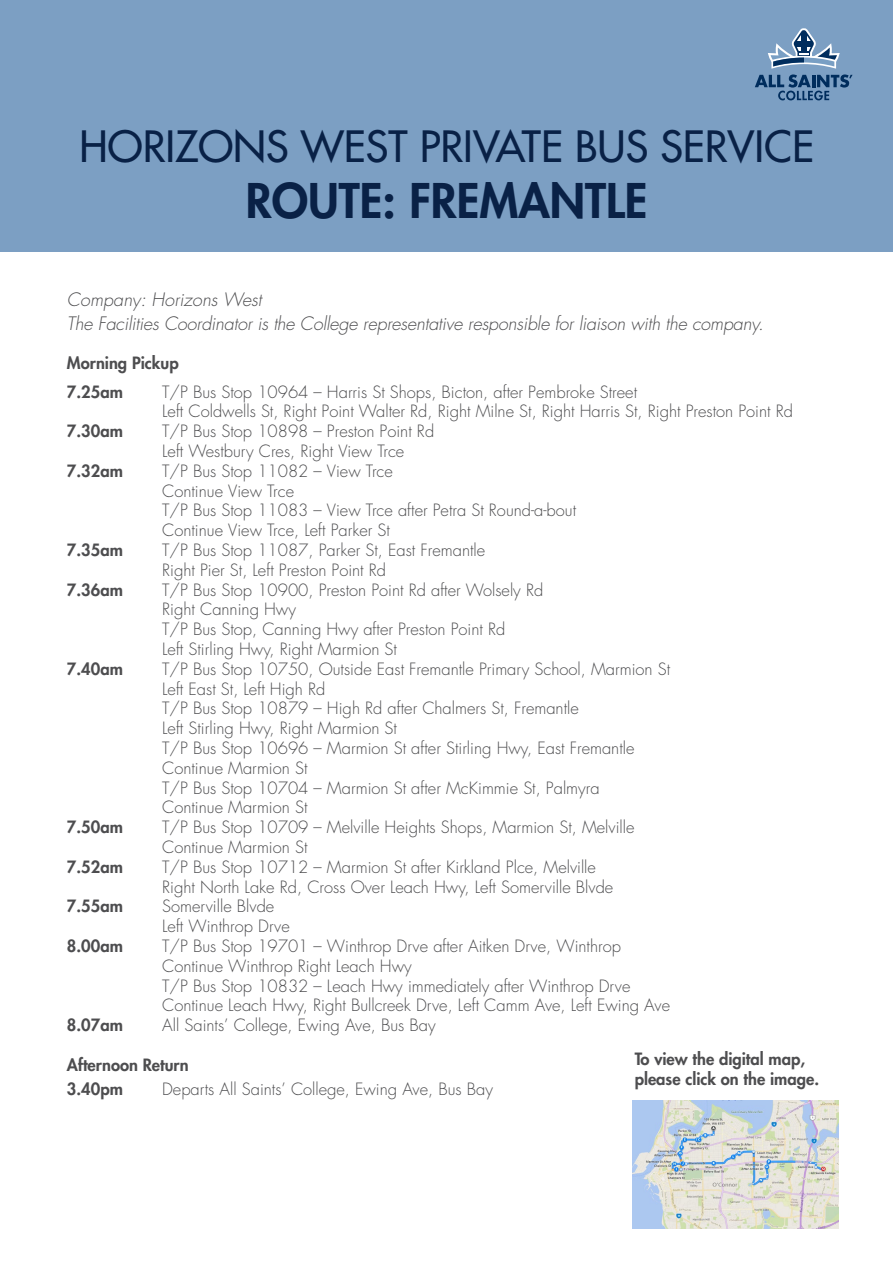
<style>
.page{position:relative;width:893px;height:1263px;background:#fff}
.page>*{position:absolute;margin:0;border:0;box-sizing:border-box;transform-origin:0 0}
.t1{font:800 46.5px "Futura Std";color:#092146}
.t2{font:500 42px "Futura Std";color:#092146}
.t3{font:italic 300 18px/23.4px "Futura Std";color:#4d4d4f}
.t4{font:300 16.5px/19.8px "Futura Std";color:#4d4d4f}
.t5{font:800 16.5px/28.3px "Futura Std";color:#4d4d4f}
</style>
<div class="page">
<div style="left:0;top:0;width:893px;height:252px;background:#7c9fc3"></div>
<svg style="left:755px;top:28px;width:98px;height:72px"></svg>
<svg style="left:773px;top:58px;width:31px;height:8px"></svg>
<img style="left:633px;top:1100px;width:206px;height:129px">
<h2 class="t2" style="left:80px;top:120px;width:736px">HORIZONS WEST PRIVATE BUS SERVICE</h2>
<h1 class="t1" style="left:246px;top:171px;width:403px">ROUTE: FREMANTLE</h1>
<p class="t3" style="left:67px;top:288px;width:702px">Company : Horizons West<br>The Facilities Coordinator is the College representative responsible for liaison with the company.</p>
<p class="t5" style="left:67px;top:349px;width:113px">Morning Pickup<br>7.25am</p>
<p class="t4" style="left:162px;top:382px;width:632px">T/P Bus Stop 10964 – Harris St Shops, Bicton, after Pembroke Street<br>Left Coldwells St, Right Point Walter Rd, Right Milne St, Right Harris St, Right Preston Point Rd</p>
<p class="t5" style="left:67px;top:417px;width:57px">7.30am</p>
<p class="t4" style="left:162px;top:422px;width:274px">T/P Bus Stop 10898 – Preston Point Rd<br>Left Westbury Cres, Right View Trce</p>
<p class="t5" style="left:67px;top:456px;width:57px">7.32am</p>
<p class="t4" style="left:162px;top:461px;width:415px">T/P Bus Stop 11082 – View Trce<br>Continue View Trce<br>T/P Bus Stop 11083 – View Trce after Petra St Round-a-bout Continue View Trce, Left Parker St</p>
<p class="t5" style="left:67px;top:536px;width:57px">7.35am</p>
<p class="t4" style="left:162px;top:540px;width:325px">T/P Bus Stop 11087, Parker St, East Fremantle<br>Right Pier St, Left Preston Point Rd</p>
<p class="t5" style="left:67px;top:575px;width:57px">7.36am</p>
<p class="t4" style="left:162px;top:580px;width:383px">T/P Bus Stop 10900, Preston Point Rd after Wolsely Rd Right Canning Hwy<br>T/P Bus Stop, Canning Hwy after Preston Point Rd<br>Left Stirling Hwy, Right Marmion St</p>
<p class="t5" style="left:67px;top:654px;width:57px">7.40am</p>
<p class="t4" style="left:162px;top:659px;width:509px">T/P Bus Stop 10750, Outside East Fremantle Primary School, Marmion St Left East St, Left High Rd<br>T/P Bus Stop 10879 – High Rd after Chalmers St, Fremantle<br>Left Stirling Hwy, Right Marmion St<br>T/P Bus Stop 10696 – Marmion St after Stirling Hwy, East Fremantle Continue Marmion St<br>T/P Bus Stop 10704 – Marmion St after McKimmie St, Palmyra<br>Continue Marmion St</p>
<p class="t5" style="left:67px;top:813px;width:57px">7.50am</p>
<p class="t4" style="left:162px;top:818px;width:474px">T/P Bus Stop 10709 – Melville Heights Shops, Marmion St, Melville<br>Continue Marmion St</p>
<p class="t5" style="left:67px;top:852px;width:57px">7.52am</p>
<p class="t4" style="left:162px;top:857px;width:453px">T/P Bus Stop 10712 – Marmion St after Kirkland Plce, Melville<br>Right North Lake Rd, Cross Over Leach Hwy, Left Somerville Blvde</p>
<p class="t5" style="left:67px;top:892px;width:57px">7.55am</p>
<p class="t4" style="left:162px;top:897px;width:129px">Somerville Blvde<br>Left Winthrop Drve</p>
<p class="t5" style="left:67px;top:932px;width:57px">8.00am</p>
<p class="t4" style="left:162px;top:936px;width:509px">T/P Bus Stop 19701 – Winthrop Drve after Aitken Drve, Winthrop Continue Winthrop Right Leach Hwy<br>T/P Bus Stop 10832 – Leach Hwy immediately after Winthrop Drve Continue Leach Hwy, Right Bullcreek Drve, Left Camm Ave, Left Ewing Ave</p>
<p class="t5" style="left:67px;top:1011px;width:57px">8.07am</p>
<p class="t4" style="left:162px;top:1016px;width:275px">All Saints’ College, Ewing Ave, Bus Bay</p>
<p class="t5" style="left:67px;top:1053px;width:123px;line-height:24px">Afternoon Return<br>3.40pm</p>
<p class="t5" style="left:635px;top:1049px;width:186px;line-height:19.8px">To view the digital map, please click on the image.</p>
<p class="t4" style="left:162px;top:1079px;width:332px">Departs All Saints’ College, Ewing Ave, Bus Bay</p>
</div>
